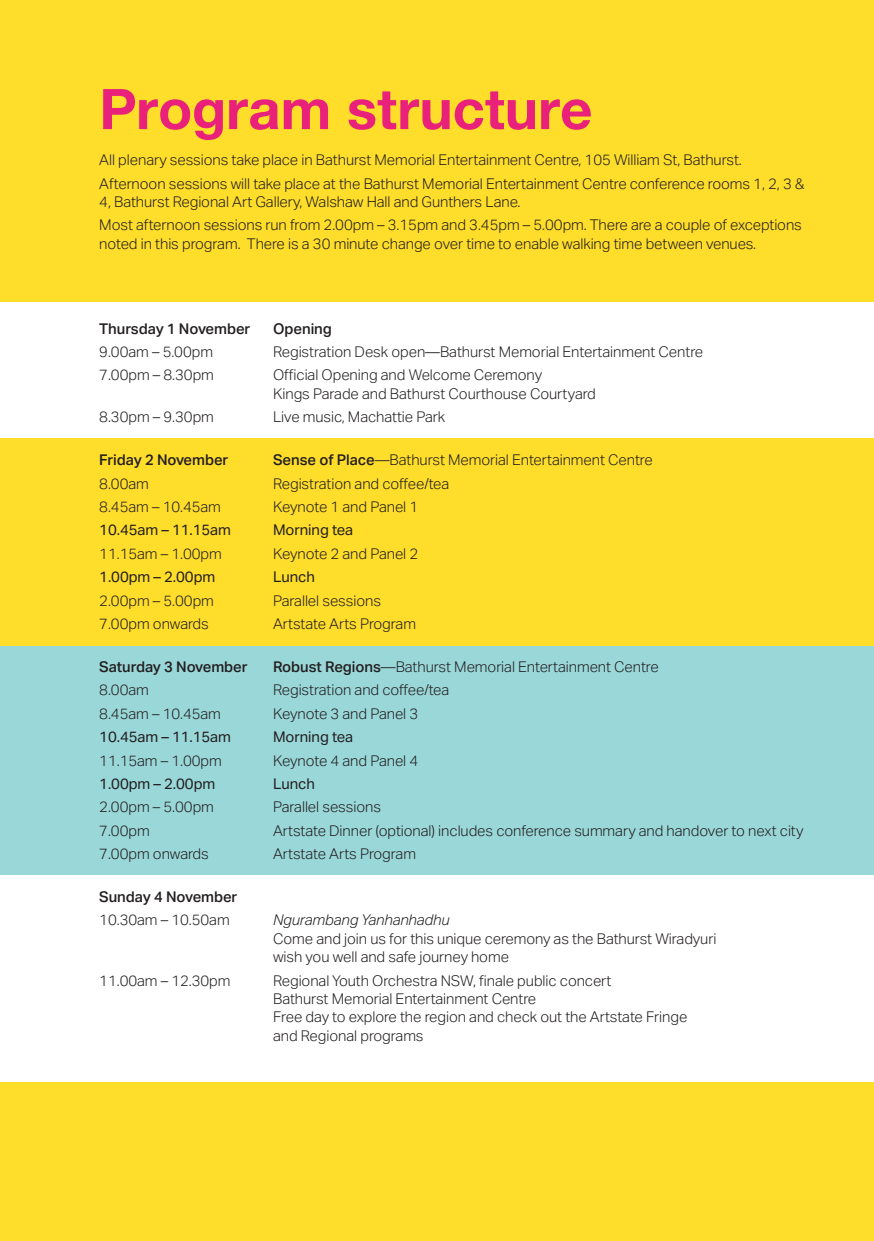
<style>
.page{position:relative;width:874px;height:1241px;background:#fff}
.page>*{position:absolute;margin:0;border:0;box-sizing:border-box;transform-origin:0 0}
.foreword_head{font:700 56px "Helvetica Neue";color:#ea217b}
._6_text{font:300 14.88px/18.4px "Aktiv Grotesk";letter-spacing:-.005em;color:#231f20}
._6_text-2{font:14.88px "Aktiv Grotesk";letter-spacing:-.005em;color:#231f20}
._6_text-3{font:500 14.88px "Aktiv Grotesk";letter-spacing:-.005em;color:#231f20}
.s1{font-weight:500}
.s2{font-style:italic}
</style>
<div class="page">
<div style="left:0;top:0;width:873px;height:1240px;background:#ffdd2b"></div>
<div style="left:0;top:303px;width:873px;height:135px;background:#fff"></div>
<div style="left:0;top:874px;width:873px;height:207px;background:#fff"></div>
<div style="left:0;top:646px;width:873px;height:228px;background:#9ad7d9"></div>
<p class="foreword_head" style="left:99px;top:65px;width:494px">Program structure</p>
<p class="_6_text" style="left:99px;top:151px;width:643px">All plenary sessions take place in Bathurst Memorial Entertainment Centre, 105 William St, Bathurst.</p>
<p class="_6_text" style="left:99px;top:174px;width:706px">Afternoon sessions will take place at the Bathurst Memorial Entertainment Centre conference rooms 1, 2, 3 &amp;<br>4, Bathurst Regional Art Gallery, Walshaw Hall and Gunthers Lane.</p>
<p class="_6_text" style="left:99px;top:216px;width:703px">Most afternoon sessions run from 2.00pm – 3.15pm and 3.45pm – 5.00pm. There are a couple of exceptions noted in this program. There is a 30 minute change over time to enable walking time between venues.</p>
<p class="_6_text-3" style="left:99px;top:319px;width:152px">Thursday 1 November</p>
<p class="_6_text-3" style="left:273px;top:319px;width:60px">Opening</p>
<p class="_6_text" style="left:99px;top:342px;width:115px">9.00am – 5.00pm</p>
<p class="_6_text" style="left:273px;top:342px;width:431px">Registration Desk open—Bathurst Memorial Entertainment Centre</p>
<p class="_6_text" style="left:99px;top:366px;width:116px">7.00pm – 8.30pm</p>
<p class="_6_text" style="left:273px;top:366px;width:324px">Official Opening and Welcome Ceremony<br>Kings Parade and Bathurst Courthouse Courtyard</p>
<p class="_6_text" style="left:99px;top:407px;width:116px">8.30pm – 9.30pm</p>
<p class="_6_text" style="left:273px;top:407px;width:173px">Live music, Machattie Park</p>
<p class="_6_text-3" style="left:99px;top:451px;width:131px">Friday 2 November</p>
<p class="_6_text" style="left:273px;top:451px;width:381px"><span class="s1">Sense of Place</span>—Bathurst Memorial Entertainment Centre</p>
<p class="_6_text" style="left:99px;top:474px;width:51px">8.00am</p>
<p class="_6_text" style="left:273px;top:474px;width:178px">Registration and coffee/tea</p>
<p class="_6_text" style="left:99px;top:497px;width:123px">8.45am – 10.45am</p>
<p class="_6_text" style="left:273px;top:497px;width:147px">Keynote 1 and Panel 1</p>
<p class="_6_text-2" style="left:99px;top:521px;width:133px">10.45am – 11.15am</p>
<p class="_6_text-2" style="left:273px;top:521px;width:82px">Morning tea</p>
<p class="_6_text" style="left:99px;top:544px;width:124px">11.15am – 1.00pm</p>
<p class="_6_text" style="left:273px;top:544px;width:147px">Keynote 2 and Panel 2</p>
<p class="_6_text-2" style="left:99px;top:568px;width:117px">1.00pm – 2.00pm</p>
<p class="_6_text-2" style="left:273px;top:568px;width:43px">Lunch</p>
<p class="_6_text" style="left:99px;top:591px;width:116px">2.00pm – 5.00pm</p>
<p class="_6_text" style="left:273px;top:591px;width:109px">Parallel sessions</p>
<p class="_6_text" style="left:99px;top:614px;width:111px">7.00pm onwards</p>
<p class="_6_text" style="left:273px;top:614px;width:144px">Artstate Arts Program</p>
<p class="_6_text-3" style="left:99px;top:657px;width:150px">Saturday 3 November</p>
<p class="_6_text" style="left:273px;top:657px;width:387px"><span class="s1">Robust Regions</span>—Bathurst Memorial Entertainment Centre</p>
<p class="_6_text" style="left:99px;top:681px;width:51px">8.00am</p>
<p class="_6_text" style="left:273px;top:681px;width:178px">Registration and coffee/tea</p>
<p class="_6_text" style="left:99px;top:704px;width:123px">8.45am – 10.45am</p>
<p class="_6_text" style="left:273px;top:704px;width:147px">Keynote 3 and Panel 3</p>
<p class="_6_text-2" style="left:99px;top:728px;width:133px">10.45am – 11.15am</p>
<p class="_6_text-2" style="left:273px;top:728px;width:82px">Morning tea</p>
<p class="_6_text" style="left:99px;top:751px;width:124px">11.15am – 1.00pm</p>
<p class="_6_text" style="left:273px;top:751px;width:147px">Keynote 4 and Panel 4</p>
<p class="_6_text-2" style="left:99px;top:774px;width:117px">1.00pm – 2.00pm</p>
<p class="_6_text-2" style="left:273px;top:774px;width:43px">Lunch</p>
<p class="_6_text" style="left:99px;top:797px;width:116px">2.00pm – 5.00pm</p>
<p class="_6_text" style="left:273px;top:797px;width:109px">Parallel sessions</p>
<p class="_6_text" style="left:99px;top:821px;width:52px">7.00pm</p>
<p class="_6_text" style="left:273px;top:821px;width:531px">Artstate Dinner (optional) includes conference summary and handover to next city</p>
<p class="_6_text" style="left:99px;top:844px;width:111px">7.00pm onwards</p>
<p class="_6_text" style="left:273px;top:844px;width:144px">Artstate Arts Program</p>
<p class="_6_text-3" style="left:99px;top:887px;width:140px">Sunday 4 November</p>
<p class="_6_text" style="left:99px;top:910px;width:132px">10.30am – 10.50am</p>
<p class="_6_text" style="left:273px;top:910px;width:444px"><span class="s2">Ngurambang Yanhanhadhu<br></span>Come and join us for this unique ceremony as the Bathurst Wiradyuri wish you well and safe journey home</p>
<p class="_6_text" style="left:99px;top:970px;width:133px">11.00am – 12.30pm</p>
<p class="_6_text" style="left:273px;top:970px;width:415px">Regional Youth Orchestra NSW, finale public concert<br>Bathurst Memorial Entertainment Centre<br>Free day to explore the region and check out the Artstate Fringe and Regional programs</p>
</div>
